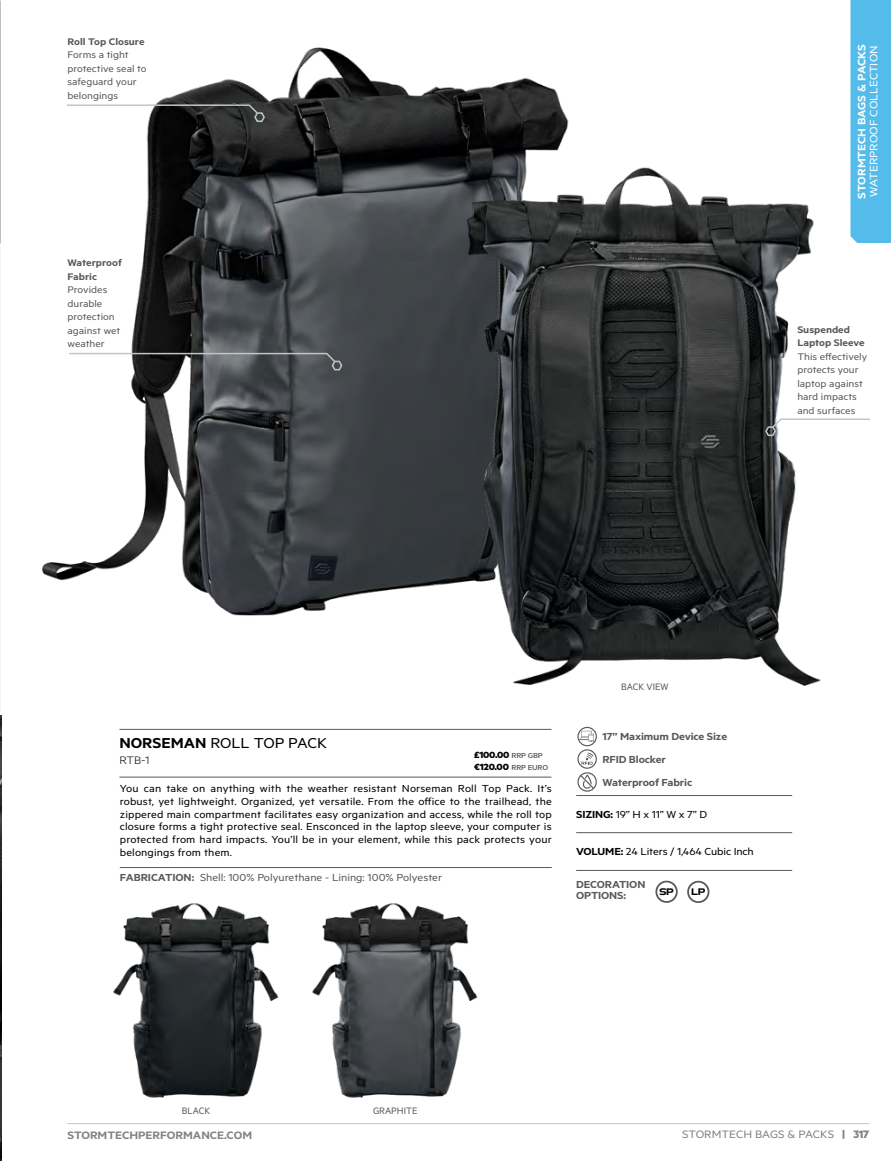
<style>
.page{position:relative;width:891px;height:1161px;background:#fff}
.page>*{position:absolute;margin:0;border:0;box-sizing:border-box;transform-origin:0 0}
.t1{font:16.2px "Metric";color:#000;scale:1.11 1}
.t2{font:600 12.15px "Metric";color:#808285;scale:1.11 1}
.t3{font:12.15px "Metric";color:#808285;scale:1.11 1}
.t4{font:12.15px "Metric";color:#fff;scale:1.11 1}
.t5{font:600 12.15px "Metric";color:#fff;scale:1.11 1}
.t6{font:300 12.15px "Metric";color:#000;scale:1.11 1}
.t7{font:11.55px/12.8px "Metric";letter-spacing:.01em;color:#000;text-align:justify;scale:1.11 1}
.t8{font:600 11.55px/10.5px "Metric";letter-spacing:-.01em;color:#58595b;scale:1.11 1}
.t9{font:11.55px "Metric";color:#58595b;scale:1.11 1}
.t10{font:11.55px "Metric";letter-spacing:-.01em;color:#000;scale:1.11 1}
.t11{font:10.8px/13.5px "Metric";color:#58595b;scale:1.11 1}
.t12{font:600 10.8px/13.5px "Metric";color:#58595b;scale:1.11 1}
.t13{font:10.5px "Metric";color:#58595b}
.t14{font:700 10.2px/11.2px "Metric";letter-spacing:-.02em;color:#000;scale:1.11 1}
.t15{font:700 8.85px "Aero";letter-spacing:-.03em;color:#000}
.s1{font-weight:600}
.s2{font-weight:500;font-size:8.1px;color:#58595b}
.s3{font-size:11.4px}
.s4{font-weight:700}
</style>
<div class="page">
<svg style="left:0;top:0;width:1px;height:22px"></svg>
<img style="left:0;top:247px;width:1px;height:463px">
<img style="left:0;top:716px;width:1px;height:445px">
<hr style="left:120px;top:867px;width:432px;height:1px;background:#58595b">
<hr style="left:119px;top:777px;width:432px;height:1px;background:#58595b">
<hr style="left:119px;top:729px;width:432px;height:1px;background:#58595b">
<hr style="left:576px;top:795px;width:216px;height:1px;background:#58595b">
<hr style="left:576px;top:832px;width:216px;height:1px;background:#58595b">
<hr style="left:576px;top:870px;width:216px;height:1px;background:#58595b">
<svg style="left:655px;top:881px;width:23px;height:22px"></svg>
<svg style="left:687px;top:881px;width:22px;height:22px"></svg>
<img style="left:113px;top:903px;width:166px;height:195px">
<img style="left:312px;top:903px;width:166px;height:195px">
<img style="left:42px;top:47px;width:527px;height:569px">
<img style="left:461px;top:157px;width:360px;height:529px">
<svg style="left:577px;top:727px;width:20px;height:65px"></svg>
<svg style="left:764px;top:418px;width:106px;height:19px"></svg>
<svg style="left:66px;top:104px;width:200px;height:19px"></svg>
<svg style="left:68px;top:352px;width:275px;height:19px"></svg>
<hr style="left:68px;top:1123px;width:801px;height:1px;background:#c1c5c8">
<div style="left:850px;top:0;width:41px;height:243px;background:#54bceb"></div>
<p class="t12" style="left:68px;top:34px;width:71px">Roll Top Closure</p>
<p class="t11" style="left:68px;top:48px;width:73px">Forms a tight protective seal to safeguard your belongings</p>
<p class="t12" style="left:68px;top:256px;width:51px">Waterproof<br>Fabric</p>
<p class="t11" style="left:68px;top:283px;width:49px">Provides durable protection against wet weather</p>
<p class="t5" style="left:854px;top:199px;width:141px;rotate:-90deg">STORMTECH BAGS &amp; PACKS</p>
<p class="t4" style="left:867px;top:197px;width:138px;rotate:-90deg">WATERPROOF COLLECTION</p>
<p class="t12" style="left:797px;top:322px;width:62px">Suspended<br>Laptop Sleeve</p>
<p class="t11" style="left:797px;top:349px;width:64px">This effectively protects your laptop against hard impacts and surfaces</p>
<h1 class="t1" style="left:119px;top:733px;width:189px"><span class="s1">NORSEMAN</span> ROLL TOP PACK</h1>
<p class="t6" style="left:119px;top:753px;width:29px">RTB-1</p>
<p class="t7" style="left:120px;top:782px;width:391px">You can take on anything with the weather resistant Norseman Roll Top Pack. It’s robust, yet lightweight. Organized, yet versatile. From the office to the trailhead, the zippered main compartment facilitates easy organization and access, while the roll top closure forms a tight protective seal. Ensconced in the laptop sleeve, your computer is protected from hard impacts. You’ll be in your element, while this pack protects your belongings from them.</p>
<p class="t14" style="left:474px;top:749px;width:68px">£100.00 <span class="s2">RRP GBP </span>€120.00 <span class="s2">RRP EURO</span></p>
<p class="t9" style="left:120px;top:871px;width:292px"><span class="s1">FABRICATION:</span> Shell: 100% Polyurethane - Lining: 100% Polyester</p>
<p class="t13" style="left:621px;top:680px;width:49px">BACK VIEW</p>
<p class="t8" style="left:602px;top:731px;width:114px">17” Maximum Device Size</p>
<p class="t8" style="left:602px;top:754px;width:59px">RFID Blocker</p>
<p class="t8" style="left:602px;top:776px;width:82px">Waterproof Fabric</p>
<p class="t7" style="left:576px;top:807px;width:120px"><span class="s1">SIZING:</span> 19” H x 11” W x 7” D</p>
<p class="t10" style="left:576px;top:845px;width:162px"><span class="s1">VOLUME:</span> 24 Liters / 1,464 Cubic Inch</p>
<p class="t8" style="left:576px;top:879px;width:64px">DECORATION<br>OPTIONS:</p>
<p class="t15" style="left:610px;top:887px;width:97px"><span class="s3">EE</span> HTHT SPSP LPLP</p>
<p class="t13" style="left:182px;top:1105px;width:30px">BLACK</p>
<p class="t13" style="left:373px;top:1105px;width:46px">GRAPHITE</p>
<p class="t2" style="left:68px;top:1128px;width:168px">STORMTECHPERFORMANCE.COM</p>
<p class="t3" style="left:682px;top:1127px;width:170px">STORMTECH BAGS &amp; PACKS <span class="s4">| 317</span></p>
</div>
